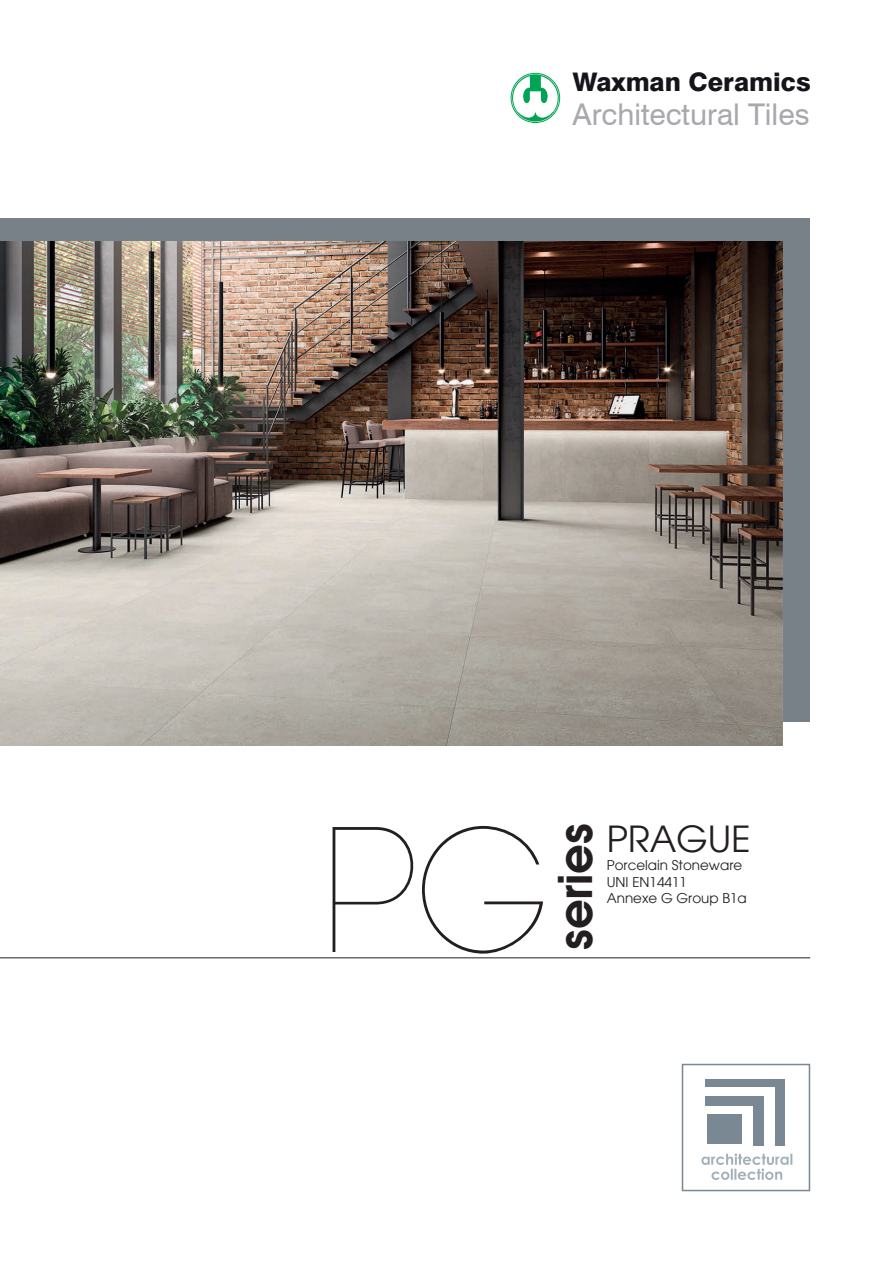
<style>
.page{position:relative;width:893px;height:1263px;background:#fff}
.page>*{position:absolute;margin:0;border:0;box-sizing:border-box;transform-origin:0 0}
.t1{font:300 178.5px "Code";color:#231f20}
.t2{font:600 46.5px "Avant Garde";color:#231f20}
.t3{font:36px "Avant Garde";color:#231f20}
.t4{font:30px "Swiss 721 BT";color:#a8a9ad}
.t5{font:800 25.65px "Swiss 721 BT";color:#15141a}
.t6{font:13.5px/16.2px "Avant Garde";color:#231f20}
</style>
<div class="page">
<svg style="left:701px;top:1153px;width:91px;height:27px"></svg>
<div style="left:705px;top:1078px;width:80px;height:67px;background:#7a8893"></div>
<div style="left:705px;top:1087px;width:69px;height:59px;background:#fff"></div>
<div style="left:705px;top:1096px;width:58px;height:50px;background:#7a8893"></div>
<div style="left:705px;top:1106px;width:48px;height:39px;background:#fff"></div>
<div style="left:707px;top:1114px;width:35px;height:30px;background:#7a8893"></div>
<div style="left:682px;top:1064px;width:128px;height:127px;border:2px solid #7a8893"></div>
<hr style="left:0;top:957px;width:810px;height:1px;background:#231f20">
<svg style="left:510px;top:72px;width:51px;height:51px"></svg>
<div style="left:507px;top:69px;width:57px;height:58px;border:1px solid #fff;border-radius:50%"></div>
<div style="left:0;top:218px;width:810px;height:504px;background:#798188"></div>
<img style="left:0;top:242px;width:782px;height:503px">
<h3 class="t5" style="left:573px;top:67px;width:240px">Waxman Ceramics</h3>
<h3 class="t4" style="left:573px;top:96px;width:239px">Architectural Tiles</h3>
<h1 class="t1" style="left:324px;top:802px;width:224px">PG</h1>
<h2 class="t2" style="left:544px;top:950px;width:128px;rotate:-90deg">series</h2>
<h3 class="t3" style="left:607px;top:818px;width:146px">PRAGUE</h3>
<p class="t6" style="left:607px;top:857px;width:142px">Porcelain Stoneware<br>UNI EN14411<br>Annexe G Group B1a</p>
</div>
